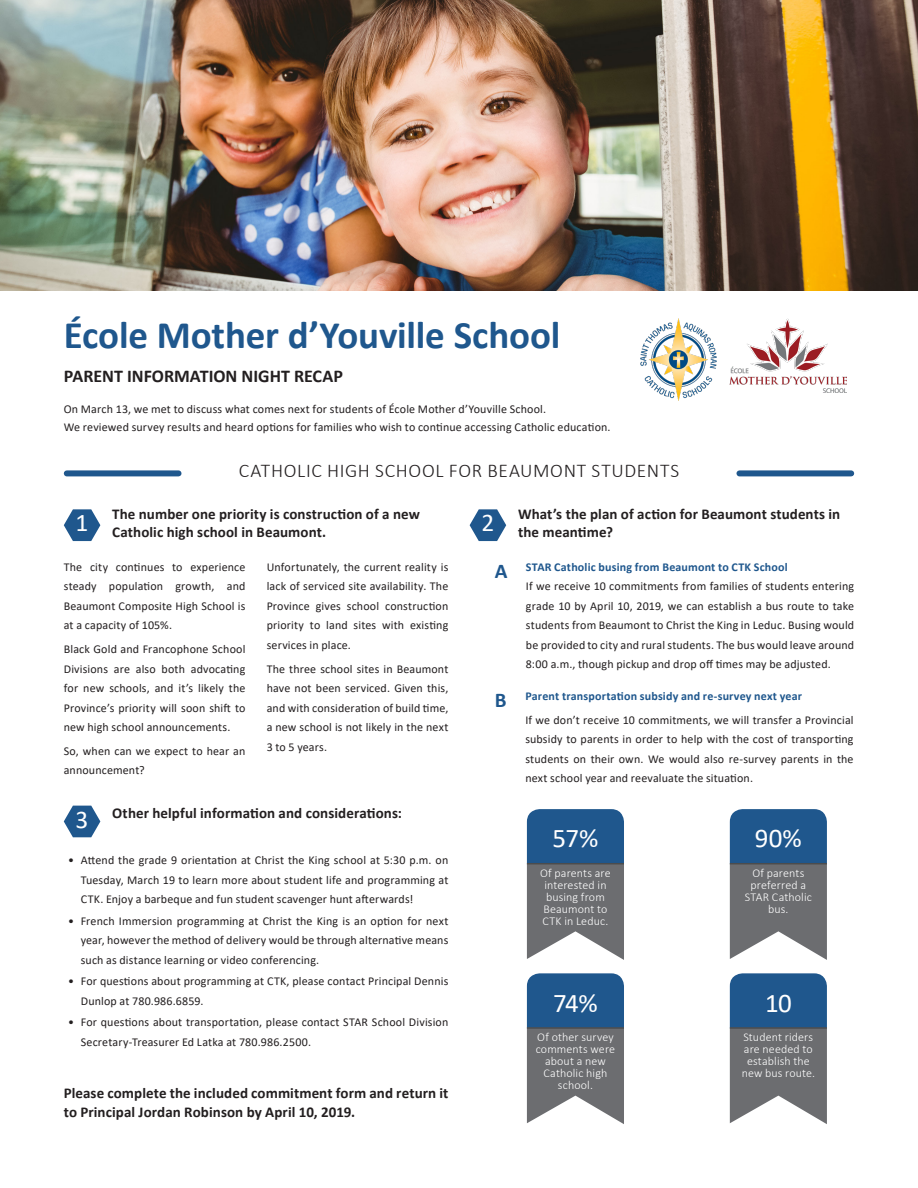
<style>
.page{position:relative;width:918px;height:1188px;background:#fff}
.page>*{position:absolute;margin:0;border:0;box-sizing:border-box;transform-origin:0 0}
.Header_01{font:700 39px "Calibri";letter-spacing:-.005em;color:#1f578d}
.Number_01{font:27px "Calibri";letter-spacing:-.025em;color:#fff}
.Icon_01{font:25.5px "Calibri";color:#fff}
.Icon_01-2{font:700 21px "Calibri";color:#1f578d}
.Title_01{font:300 19.5px "Calibri";letter-spacing:.035em;color:#231f20}
.Header_02{font:700 18px "Calibri";color:#231f20}
.Title_02{font:700 15px/18px "Calibri";letter-spacing:.005em;color:#231f20}
.Body_Text{font:700 15px/19.5px "Calibri";letter-spacing:.005em;color:#231f20}
.Body_Text-2{font:12px/19.5px "Calibri";letter-spacing:.01em;color:#231f20;text-align:justify}
.BT_05_White{font:300 12px/12px "Calibri";letter-spacing:.01em;color:#fff;text-align:center}
.Header_03{font:12px "Calibri";letter-spacing:.01em;color:#231f20}
.Title_03{font:700 12px "Calibri";letter-spacing:.015em;color:#1f578d}
</style>
<div class="page">
<svg style="left:527px;top:809px;width:97px;height:151px;background:#5f7488"></svg>
<svg style="left:527px;top:973px;width:97px;height:151px;background:#5f7489"></svg>
<svg style="left:730px;top:809px;width:97px;height:151px;background:#5f7488"></svg>
<svg style="left:730px;top:973px;width:97px;height:151px;background:#5f7489"></svg>
<hr style="left:527px;top:863px;width:97px;height:1px;background:#4b4c4d">
<hr style="left:527px;top:1027px;width:97px;height:2px;background:#4b4c4d">
<hr style="left:730px;top:863px;width:97px;height:1px;background:#4b4c4d">
<hr style="left:730px;top:1027px;width:97px;height:2px;background:#4b4c4d">
<svg style="left:64px;top:509px;width:36px;height:32px"></svg>
<svg style="left:470px;top:509px;width:36px;height:32px"></svg>
<svg style="left:64px;top:806px;width:36px;height:31px"></svg>
<img style="left:0;top:0;width:918px;height:291px">
<img style="left:640px;top:319px;width:77px;height:82px">
<img style="left:730px;top:318px;width:116px;height:74px">
<div style="left:67px;top:470px;width:112px;height:6px;background:#1f578d"></div>
<div style="left:739px;top:470px;width:112px;height:6px;background:#1f578d"></div>
<p class="Header_01" style="left:64px;top:307px;width:498px">École Mother d’Youville School</p>
<p class="Header_02" style="left:64px;top:363px;width:281px">PARENT INFORMATION NIGHT RECAP</p>
<p class="Header_03" style="left:64px;top:401px;width:484px">On March 13, we met to discuss what comes next for students of École Mother d’Youville School.</p>
<p class="Header_03" style="left:64px;top:419px;width:548px">We reviewed survey results and heard options for families who wish to continue accessing Catholic education.</p>
<p class="Title_01" style="left:239px;top:459px;width:442px">CATHOLIC HIGH SCHOOL FOR BEAUMONT STUDENTS</p>
<p class="Title_02" style="left:112px;top:505px;width:309px">The number one priority is construction of a new<br>Catholic high school in Beaumont.</p>
<p class="Body_Text-2" style="left:64px;top:557px;width:183px">The city continues to experience steady population growth, and Beaumont Composite High School is at a capacity of 105%.</p>
<p class="Body_Text-2" style="left:64px;top:639px;width:183px">Black Gold and Francophone School Divisions are also both advocating for new schools, and it’s likely the Province’s priority will soon shift to new high school announcements.</p>
<p class="Body_Text-2" style="left:64px;top:741px;width:183px">So, when can we expect to hear an announcement?</p>
<p class="Title_02" style="left:518px;top:505px;width:324px">What’s the plan of action for Beaumont students in the meantime?</p>
<p class="Title_03" style="left:526px;top:558px;width:263px">STAR Catholic busing from Beaumont to CTK School</p>
<p class="Body_Text-2" style="left:526px;top:576px;width:330px">If we receive 10 commitments from families of students entering grade 10 by April 10, 2019, we can establish a bus route to take students from Beaumont to Christ the King in Leduc. Busing would be provided to city and rural students. The bus would leave around 8:00 a.m., though pickup and drop off times may be adjusted.</p>
<p class="Title_03" style="left:525px;top:688px;width:278px">Parent transportation subsidy and re-survey next year</p>
<p class="Body_Text-2" style="left:525px;top:710px;width:330px">If we don’t receive 10 commitments, we will transfer a Provincial subsidy to parents in order to help with the cost of transporting students on their own. We would also re-survey parents in the next school year and reevaluate the situation.</p>
<p class="Icon_01" style="left:76px;top:505px;width:14px">1</p>
<p class="Icon_01" style="left:481px;top:505px;width:14px">2</p>
<p class="Body_Text-2" style="left:267px;top:557px;width:183px">Unfortunately, the current reality is lack of serviced site availability. The Province gives school construction priority to land sites with existing services in place.</p>
<p class="Body_Text-2" style="left:267px;top:659px;width:183px">The three school sites in Beaumont have not been serviced. Given this, and with consideration of build time, a new school is not likely in the next 3 to 5 years.</p>
<p class="Icon_01-2" style="left:495px;top:556px;width:14px">A</p>
<p class="Icon_01-2" style="left:495px;top:685px;width:13px">B</p>
<p class="Title_02" style="left:112px;top:804px;width:291px">Other helpful information and considerations:</p>
<p class="Body_Text-2" style="left:81px;top:850px;width:369px;text-indent:-13px">• Attend the grade 9 orientation at Christ the King school at 5:30 p.m. on Tuesday, March 19 to learn more about student life and programming at CTK. Enjoy a barbeque and fun student scavenger hunt afterwards!</p>
<p class="Body_Text-2" style="left:81px;top:911px;width:369px;text-indent:-13px">• French Immersion programming at Christ the King is an option for next year, however the method of delivery would be through alternative means such as distance learning or video conferencing.</p>
<p class="Body_Text-2" style="left:81px;top:971px;width:369px;text-indent:-13px">• For questions about programming at CTK, please contact Principal Dennis<br>Dunlop at 780.986.6859.</p>
<p class="Body_Text-2" style="left:81px;top:1012px;width:369px;text-indent:-13px">• For questions about transportation, please contact STAR School Division<br>Secretary-Treasurer Ed Latka at 780.986.2500.</p>
<p class="Body_Text" style="left:64px;top:1083px;width:386px">Please complete the included commitment form and return it to Principal Jordan Robinson by April 10, 2019.</p>
<p class="Icon_01" style="left:76px;top:802px;width:14px">3</p>
<p class="Number_01" style="left:552px;top:820px;width:47px">57%</p>
<p class="BT_05_White" style="left:540px;top:866px;width:72px;text-align:left">Of parents are interested in busing from<br>Beaumont to<br>CTK in Leduc.</p>
<p class="Number_01" style="left:553px;top:984px;width:46px">74%</p>
<p class="BT_05_White" style="left:536px;top:1031px;width:81px">Of other survey comments were about a new<br>Catholic high school.</p>
<p class="Number_01" style="left:755px;top:820px;width:49px">90%</p>
<p class="BT_05_White" style="left:745px;top:866px;width:69px">Of parents preferred a<br>STAR Catholic bus.</p>
<p class="Number_01" style="left:765px;top:984px;width:28px">10</p>
<p class="BT_05_White" style="left:742px;top:1031px;width:75px">Student riders are needed to establish the new bus route.</p>
</div>
